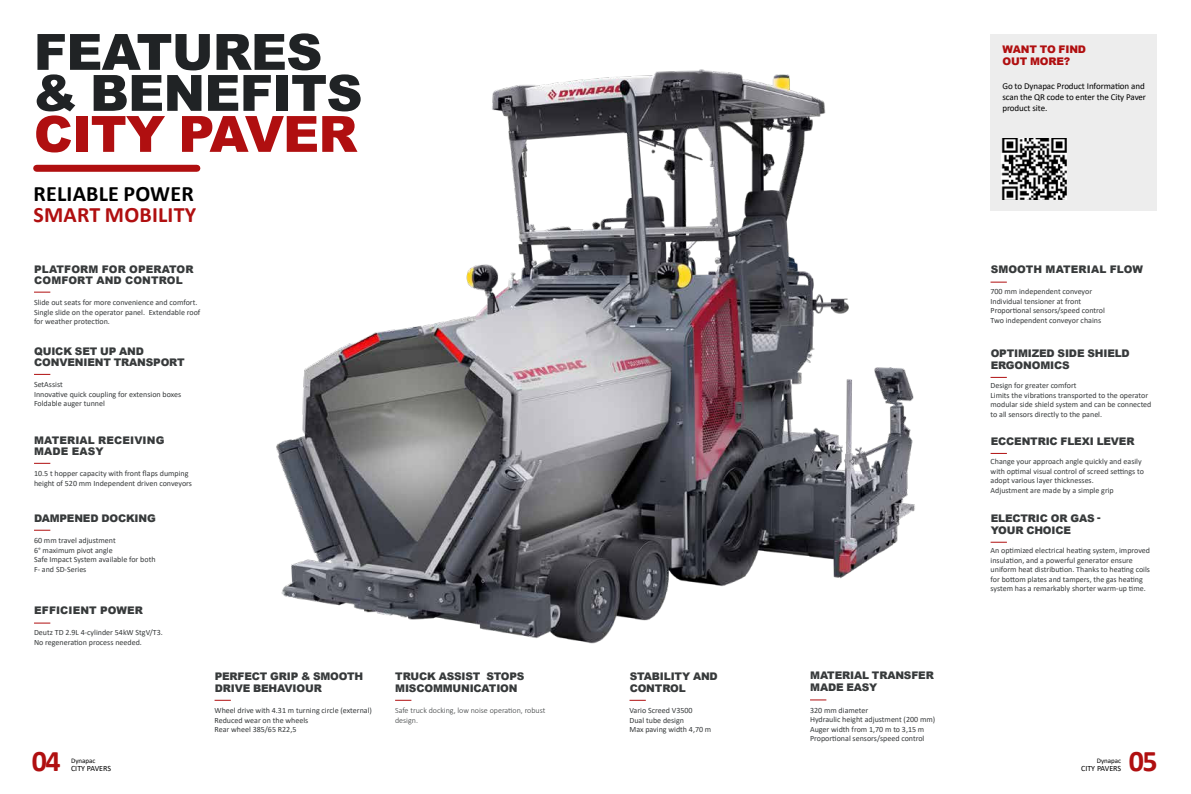
<style>
.page{position:relative;width:1191px;height:794px;background:#fff}
.page>*{position:absolute;margin:0;border:0;box-sizing:border-box;transform-origin:0 0}
.t1{font:900 50px/41px "Arial";letter-spacing:-.015em;color:#202325}
.t2{font:900 50px "Arial";letter-spacing:-.015em;color:#b00f10}
.t3{font:700 30px "Calibri";color:#b00f10}
.t4{font:700 22px "Calibri";letter-spacing:.01em;color:#000}
.t5{font:700 22px "Calibri";letter-spacing:.01em;color:#b00f10}
.t6{font:900 10.5px/12px "Arial";letter-spacing:-.015em;color:#373a3b}
.t7{font:900 10.5px/11px "Arial";letter-spacing:.01em;color:#373a3b}
.t8{font:900 10.5px/12px "Arial";letter-spacing:-.015em;color:#b00f10}
.t9{font:9px/11px "Calibri";letter-spacing:-.01em;color:#000}
.t10{font:8px/9.5px "Calibri";color:#373a3b}
.t11{font:300 8px/9.5px "Calibri";color:#373a3b}
.t12{font:8px "Calibri";color:#000}
.t13{font:7px "Calibri";color:#000}
</style>
<div class="page">
<img style="left:200px;top:69px;width:715px;height:575px">
<div style="left:37px;top:165px;width:160px;height:7px;background:#b00f10"></div>
<div style="left:990px;top:34px;width:166px;height:176px;background:#ededed"></div>
<img style="left:1001px;top:138px;width:66px;height:61px">
<svg style="left:34px;top:530px;width:16px;height:1px"></svg>
<svg style="left:34px;top:463px;width:16px;height:1px"></svg>
<svg style="left:34px;top:622px;width:16px;height:1px"></svg>
<svg style="left:34px;top:292px;width:16px;height:1px"></svg>
<svg style="left:214px;top:700px;width:17px;height:1px"></svg>
<svg style="left:395px;top:700px;width:16px;height:1px"></svg>
<svg style="left:629px;top:700px;width:17px;height:1px"></svg>
<svg style="left:810px;top:699px;width:16px;height:1px"></svg>
<svg style="left:990px;top:282px;width:16px;height:1px"></svg>
<svg style="left:990px;top:377px;width:16px;height:1px"></svg>
<svg style="left:990px;top:453px;width:17px;height:1px"></svg>
<svg style="left:990px;top:542px;width:17px;height:1px"></svg>
<svg style="left:34px;top:374px;width:16px;height:1px"></svg>
<h1 class="t1" style="left:33px;top:36px;width:331px">FEATURES &amp; BENEFITS</h1>
<h1 class="t2" style="left:34px;top:115px;width:325px">CITY PAVER</h1>
<h3 class="t4" style="left:34px;top:185px;width:162px">RELIABLE POWER</h3>
<h3 class="t5" style="left:34px;top:206px;width:164px">SMART MOBILITY</h3>
<h3 class="t7" style="left:34px;top:264px;width:161px">PLATFORM FOR OPERATOR<br>COMFORT AND CONTROL</h3>
<p class="t10" style="left:34px;top:298px;width:168px">Slide out seats for more convenience and comfort.<br>Single slide on the operator panel. Extendable roof for weather protection.</p>
<h3 class="t6" style="left:34px;top:346px;width:152px;line-height:11px">QUICK SET UP AND<br>CONVENIENT TRANSPORT</h3>
<p class="t10" style="left:34px;top:380px;width:149px">SetAssist<br>Innovative quick coupling for extension boxes<br>Foldable auger tunnel</p>
<h3 class="t7" style="left:34px;top:435px;width:132px">MATERIAL RECEIVING<br>MADE EASY</h3>
<p class="t10" style="left:34px;top:469px;width:159px">10.5 t hopper capacity with front flaps dumping height of 520 mm Independent driven conveyors</p>
<h3 class="t6" style="left:34px;top:513px;width:123px">DAMPENED DOCKING</h3>
<p class="t10" style="left:34px;top:536px;width:123px">60 mm travel adjustment<br>6° maximum pivot angle<br>Safe Impact System available for both<br>F- and SD-Series</p>
<h3 class="t7" style="left:34px;top:605px;width:110px">EFFICIENT POWER</h3>
<p class="t10" style="left:34px;top:628px;width:130px">Deutz TD 2.9L 4-cylinder 54kW StgV/T3.<br>No regeneration process needed.</p>
<h2 class="t3" style="left:32px;top:749px;width:30px">04</h2>
<p class="t13" style="left:71px;top:758px;width:26px">Dynapac</p>
<p class="t12" style="left:71px;top:765px;width:42px">CITY PAVERS</p>
<h3 class="t6" style="left:215px;top:671px;width:150px">PERFECT GRIP &amp; SMOOTH<br>DRIVE BEHAVIOUR</h3>
<p class="t10" style="left:214px;top:706px;width:159px">Wheel drive with 4.31 m turning circle (external)<br>Reduced wear on the wheels<br>Rear wheel 385/65 R22,5</p>
<h3 class="t6" style="left:395px;top:671px;width:131px">TRUCK ASSIST STOPS<br>MISCOMMUNICATION</h3>
<p class="t11" style="left:395px;top:706px;width:152px">Safe truck docking, low noise operation, robust design.</p>
<h3 class="t6" style="left:629px;top:671px;width:90px">STABILITY AND<br>CONTROL</h3>
<p class="t10" style="left:629px;top:706px;width:83px">Vario Screed V3500<br>Dual tube design<br>Max paving width 4,70 m</p>
<h3 class="t8" style="left:1002px;top:44px;width:85px">WANT TO FIND<br>OUT MORE?</h3>
<p class="t9" style="left:1002px;top:80px;width:145px">Go to Dynapac Product Information and scan the QR code to enter the City Paver product site.</p>
<h3 class="t6" style="left:810px;top:670px;width:125px">MATERIAL TRANSFER<br>MADE EASY</h3>
<p class="t10" style="left:810px;top:706px;width:127px">320 mm diameter<br>Hydraulic height adjustment (200 mm)<br>Auger width from 1,70 m to 3,15 m<br>Proportional sensors/speed control</p>
<h3 class="t7" style="left:990px;top:264px;width:154px">SMOOTH MATERIAL FLOW</h3>
<p class="t10" style="left:990px;top:287px;width:116px">700 mm independent conveyor<br>Individual tensioner at front<br>Proportional sensors/speed control<br>Two independent conveyor chains</p>
<h3 class="t6" style="left:990px;top:348px;width:141px">OPTIMIZED SIDE SHIELD<br>ERGONOMICS</h3>
<p class="t10" style="left:990px;top:381px;width:162px">Design for greater comfort<br>Limits the vibrations transported to the operator modular side shield system and can be connected to all sensors directly to the panel.</p>
<h3 class="t6" style="left:990px;top:436px;width:145px">ECCENTRIC FLEXI LEVER</h3>
<p class="t10" style="left:990px;top:457px;width:155px">Change your approach angle quickly and easily with optimal visual control of screed settings to adopt various layer thicknesses.<br>Adjustment are made by a simple grip</p>
<h3 class="t6" style="left:990px;top:513px;width:111px">ELECTRIC OR GAS -<br>YOUR CHOICE</h3>
<p class="t10" style="left:990px;top:545px;width:161px">An optimized electrical heating system, improved insulation, and a powerful generator ensure uniform heat distribution. Thanks to heating coils for bottom plates and tampers, the gas heating system has a remarkably shorter warm-up time.</p>
<p class="t13" style="left:1096px;top:758px;width:26px">Dynapac</p>
<p class="t12" style="left:1081px;top:765px;width:42px">CITY PAVERS</p>
<h2 class="t3" style="left:1128px;top:749px;width:30px">05</h2>
</div>
